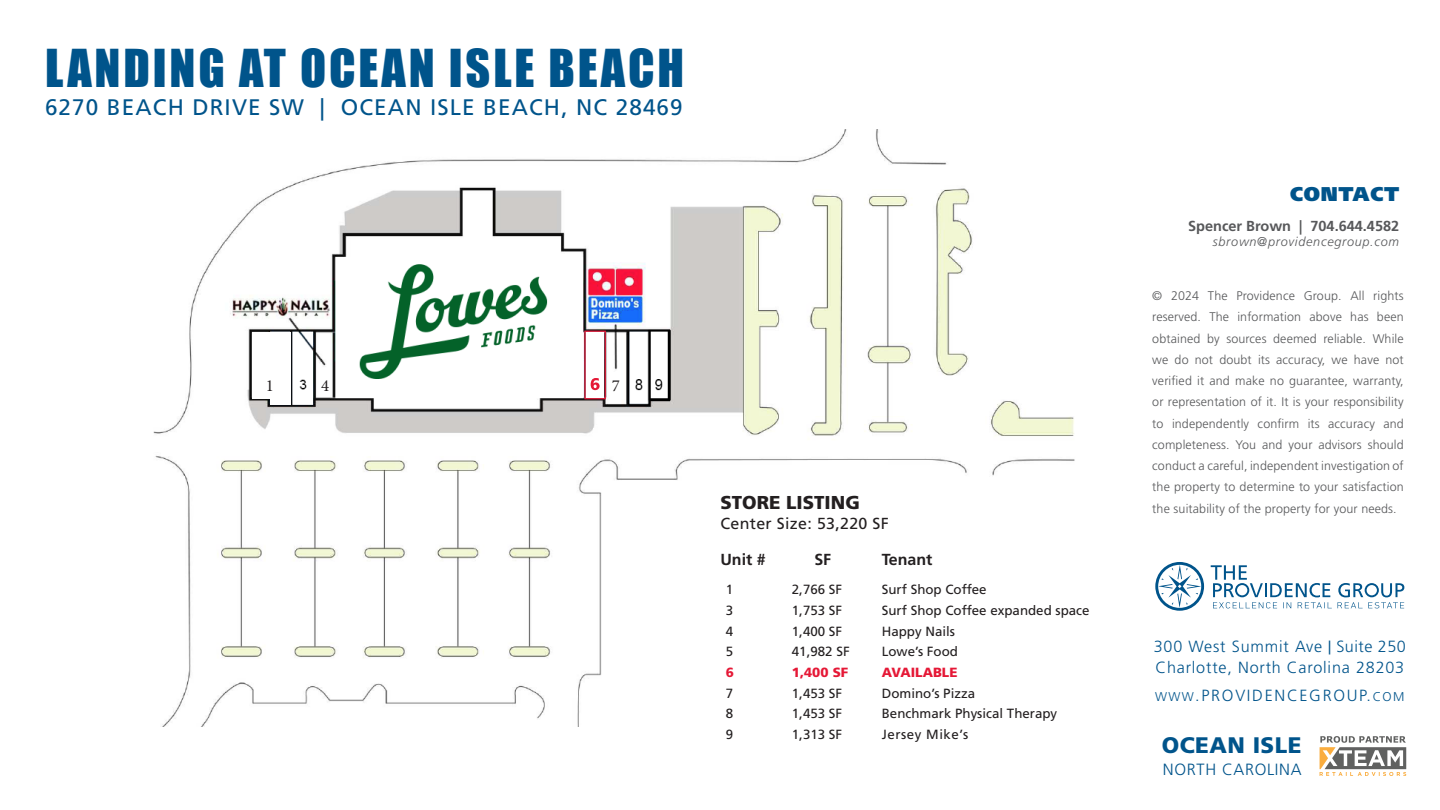
<style>
.page{position:relative;width:1440px;height:810px;background:#fff}
.page>*{position:absolute;margin:0;border:0;box-sizing:border-box;transform-origin:0 0}
.t1{font:48px "Impact";letter-spacing:.06em;color:#00548b}
.t2{font:22.5px "Frutiger LT Std";letter-spacing:.05em;color:#00548b}
.Document_Title{font:900 22.5px "Frutiger LT Std";letter-spacing:.02em;color:#00548b}
.Head_3_Right{font:900 19.88px "Frutiger LT Std";letter-spacing:.04em;color:#00548b}
.t3{font:900 18.62px "Frutiger LT Std";color:#231f20}
.t4{font:16.88px "Minion Pro";color:#231f20}
.Document_Title-2{font:300 16.25px "Frutiger LT Std";letter-spacing:.04em;color:#00548b}
.t5{font:300 16.12px "Frutiger LT Std";letter-spacing:.05em;color:#00548b}
.t6{font:300 16.12px "Frutiger LT Std";letter-spacing:.105em;color:#00548b}
.t7{font:16px "Frutiger LT Std";letter-spacing:.02em;color:#231f20}
.t8{font:700 16px "Frutiger LT Std";color:#231f20}
.t9{font:700 14.5px "Frutiger LT Std";color:#57585a}
.t10{font:13.38px "Frutiger LT Std";color:#231f20}
.t11{font:900 13.38px "Frutiger LT Std";color:#e51836}
.t12{font:13.38px "Frutiger LT Std";letter-spacing:.04em;color:#231f20}
.t13{font:italic 300 12.75px "Frutiger LT Std";letter-spacing:.055em;color:#57585a}
.t14{font:300 12.5px/21.2px "Frutiger LT Std";letter-spacing:.01em;color:#57585a;text-align:justify}
.s1{font-weight:400;font-size:13.88px}
.s2{font-size:12.75px}
</style>
<div class="page">
<img style="left:153px;top:130px;width:922px;height:597px">
<div style="left:253px;top:332px;width:38px;height:67px;background:#fff"></div>
<div style="left:270px;top:332px;width:21px;height:73px;background:#fff"></div>
<svg style="left:1211px;top:565px;width:121px;height:43px"></svg>
<svg style="left:1338px;top:583px;width:66px;height:25px"></svg>
<svg style="left:1155px;top:562px;width:49px;height:49px"></svg>
<svg style="left:1320px;top:736px;width:86px;height:40px"></svg>
<div style="left:703px;top:486px;width:426px;height:52px;background:#fff"></div>
<div style="left:584px;top:331px;width:22px;height:68px;border:1px solid #e51836"></div>
<div style="left:588px;top:374px;width:15px;height:19px;background:#fff"></div>
<svg style="left:591px;top:378px;width:9px;height:12px"></svg>
<p class="t1" style="left:45px;top:31px;width:641px">LANDING AT OCEAN ISLE BEACH</p>
<p class="t2" style="left:45px;top:94px;width:639px">6270 BEACH DRIVE SW | OCEAN ISLE BEACH, NC 28469</p>
<p class="t4" style="left:266px;top:374px;width:10px">1</p>
<p class="t4" style="left:321px;top:374px;width:10px">4</p>
<p class="t4" style="left:612px;top:374px;width:10px">7</p>
<p class="t3" style="left:720px;top:492px;width:141px">STORE LISTING</p>
<p class="t7" style="left:720px;top:514px;width:170px">Center Size: 53,220 SF</p>
<p class="t8" style="left:720px;top:550px;width:47px">Unit #</p>
<p class="t8" style="left:814px;top:550px;width:18px">SF</p>
<p class="t8" style="left:882px;top:550px;width:52px">Tenant</p>
<p class="t10" style="left:726px;top:582px;width:9px">1</p>
<p class="t10" style="left:792px;top:582px;width:52px">2,766 SF</p>
<p class="t10" style="left:882px;top:582px;width:106px">Surf Shop Coffee</p>
<p class="t10" style="left:726px;top:603px;width:9px">3</p>
<p class="t10" style="left:792px;top:603px;width:52px">1,753 SF</p>
<p class="t10" style="left:882px;top:603px;width:209px">Surf Shop Coffee expanded space</p>
<p class="t10" style="left:726px;top:623px;width:9px">4</p>
<p class="t10" style="left:792px;top:623px;width:52px">1,400 SF</p>
<p class="t10" style="left:882px;top:623px;width:75px">Happy Nails</p>
<p class="t10" style="left:726px;top:644px;width:9px">5</p>
<p class="t10" style="left:792px;top:644px;width:59px">41,982 SF</p>
<p class="t10" style="left:882px;top:644px;width:78px">Lowe’s Food</p>
<p class="t11" style="left:726px;top:664px;width:10px">6</p>
<p class="t11" style="left:792px;top:664px;width:58px">1,400 SF</p>
<p class="t11" style="left:882px;top:664px;width:77px">AVAILABLE</p>
<p class="t10" style="left:726px;top:685px;width:9px">7</p>
<p class="t10" style="left:792px;top:685px;width:52px">1,453 SF</p>
<p class="t10" style="left:882px;top:685px;width:95px">Domino’s Pizza</p>
<p class="t10" style="left:726px;top:706px;width:9px">8</p>
<p class="t10" style="left:792px;top:706px;width:52px">1,453 SF</p>
<p class="t10" style="left:882px;top:706px;width:177px">Benchmark Physical Therapy</p>
<p class="t10" style="left:726px;top:726px;width:9px">9</p>
<p class="t10" style="left:792px;top:726px;width:52px">1,313 SF</p>
<p class="t12" style="left:882px;top:726px;width:88px">Jersey Mike’s</p>
<p class="Head_3_Right" style="left:1290px;top:182px;width:111px">CONTACT</p>
<p class="t9" style="left:1188px;top:218px;width:212px">Spencer Brown | 704.644.4582</p>
<p class="t13" style="left:1213px;top:235px;width:188px">sbrown@providencegroup.com</p>
<p class="t14" style="left:1152px;top:285px;width:253px">© 2024 The Providence Group. All rights reserved. The information above has been obtained by sources deemed reliable. While we do not doubt its accuracy, we have not verified it and make no guarantee, warranty, or representation of it. It is your responsibility to independently confirm its accuracy and completeness. You and your advisors should conduct a careful, independent investigation of the property to determine to your satisfaction the suitability of the property for your needs.</p>
<p class="t5" style="left:1154px;top:638px;width:254px">300 West Summit Ave <span class="s1">|</span> Suite 250</p>
<p class="t5" style="left:1155px;top:659px;width:250px">Charlotte, North Carolina 28203</p>
<p class="t6" style="left:1155px;top:686px;width:251px"><span class="s2">WWW</span>.PROVIDENCEGROUP.<span class="s2">COM</span></p>
<p class="Document_Title" style="left:1162px;top:731px;width:141px">OCEAN ISLE</p>
<p class="Document_Title-2" style="left:1163px;top:760px;width:140px">NORTH CAROLINA</p>
</div>
